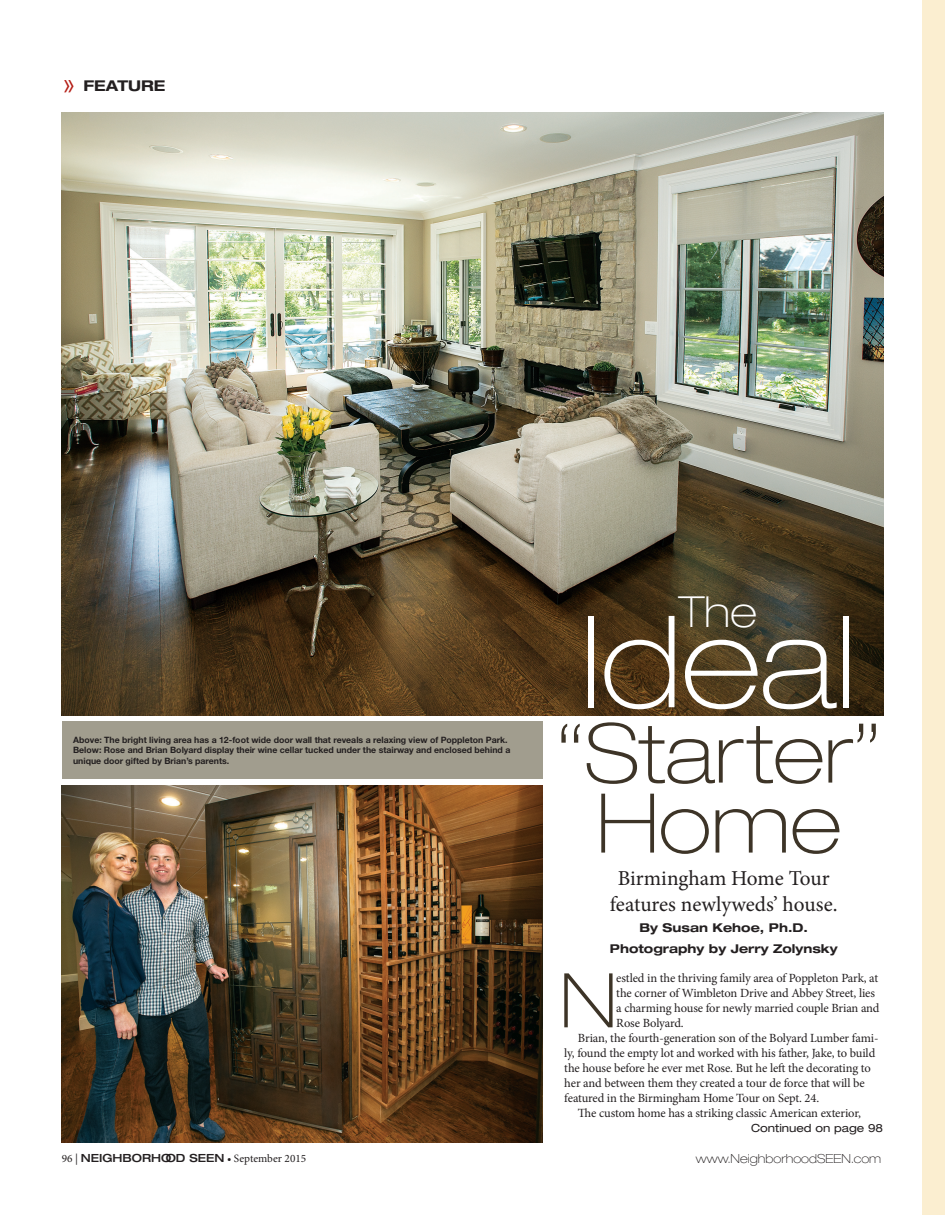
<style>
.page{position:relative;width:945px;height:1215px;background:#fff}
.page>*{position:absolute;margin:0;border:0;box-sizing:border-box;transform-origin:0 0}
.t1{font:100 expanded 127.88px "Helvetica Neue";color:#fff}
.t2{font:100 expanded 82.5px/70px "Helvetica Neue";color:#3d3427;text-align:center}
.t3{font:100 expanded 75.5px "Helvetica Neue";color:#3d3427}
.t4{font:100 expanded 42.88px "Helvetica Neue";color:#fff}
.t5{font:21.25px/25.5px "Minion Pro";color:#231f20;text-align:center}
.t6{font:700 expanded 14.88px "Helvetica Neue";color:#231f20}
.t7{font:12.5px "Minion Pro";letter-spacing:-.01em;color:#231f20}
.t8{font:100 expanded 12.5px "Helvetica Neue";color:#231f20}
.t9{font:700 expanded 12.12px/21.2px "Helvetica Neue";color:#231f20;text-align:center}
.t10{font:11.25px "Minion Pro";color:#231f20}
.t11{font:expanded 11.25px "Helvetica Neue";color:#231f20}
.t12{font:700 8.75px/10.5px "Helvetica Neue LT Std";color:#231f20}
.s1{font-family:"Frutiger LT Std";font-weight:300;font-stretch:condensed;font-size:30px;color:#b41d15}
.s2{font-family:"Helvetica Neue";font-weight:500;font-stretch:expanded}
</style>
<div class="page">
<img style="left:62px;top:113px;width:821px;height:603px">
<div style="left:62px;top:721px;width:481px;height:57px;background:#a19d8e"></div>
<img style="left:62px;top:786px;width:481px;height:356px">
<div style="left:922px;top:0;width:23px;height:1215px;background:#fbeed0"></div>
<p class="t6" style="left:62px;top:80px;width:105px"><span class="s1">»</span> FEATURE</p>
<p class="t12" style="left:73px;top:735px;width:439px">Above: The bright living area has a 12-foot wide door wall that reveals a relaxing view of Poppleton Park.<br>Below: Rose and Brian Bolyard display their wine cellar tucked under the stairway and enclosed behind a unique door gifted by Brian’s parents.</p>
<p class="t4" style="left:679px;top:596px;width:79px">The</p>
<p class="t1" style="left:580px;top:616px;width:278px">Ideal</p>
<p class="t2" style="left:555px;top:726px;width:328px">“Starter”<br>Home</p>
<p class="t5" style="left:610px;top:867px;width:229px">Birmingham Home Tour features newlyweds’ house.</p>
<p class="t9" style="left:610px;top:918px;width:229px">By Susan Kehoe, Ph.D.<br>Photography by Jerry Zolynsky</p>
<p class="t3" style="left:560px;top:973px;width:59px">N</p>
<p class="t7" style="left:616px;top:973px;width:263px">estled in the thriving family area of Poppleton Park, at</p>
<p class="t7" style="left:616px;top:988px;width:260px">the corner of Wimbleton Drive and Abbey Street, lies</p>
<p class="t7" style="left:616px;top:1003px;width:265px">a charming house for newly married couple Brian and</p>
<p class="t7" style="left:616px;top:1018px;width:69px">Rose Bolyard.</p>
<p class="t7" style="left:578px;top:1033px;width:302px">Brian, the fourth-generation son of the Bolyard Lumber fami-</p>
<p class="t7" style="left:564px;top:1048px;width:312px">ly, found the empty lot and worked with his father, Jake, to build</p>
<p class="t7" style="left:564px;top:1063px;width:308px">the house before he ever met Rose. But he left the decorating to</p>
<p class="t7" style="left:564px;top:1078px;width:302px">her and between them they created a tour de force that will be</p>
<p class="t7" style="left:564px;top:1093px;width:256px">featured in the Birmingham Home Tour on Sept. 24.</p>
<p class="t7" style="left:578px;top:1108px;width:284px">The custom home has a striking classic American exterior,</p>
<p class="t11" style="left:751px;top:1124px;width:134px">Continued on page 98</p>
<p class="t10" style="left:62px;top:1154px;width:246px">96 | <span class="s2">NEIGHBORHOOD SEEN</span> • September 2015</p>
<p class="t8" style="left:696px;top:1154px;width:187px">www.NeighborhoodSEEN.com</p>
</div>
